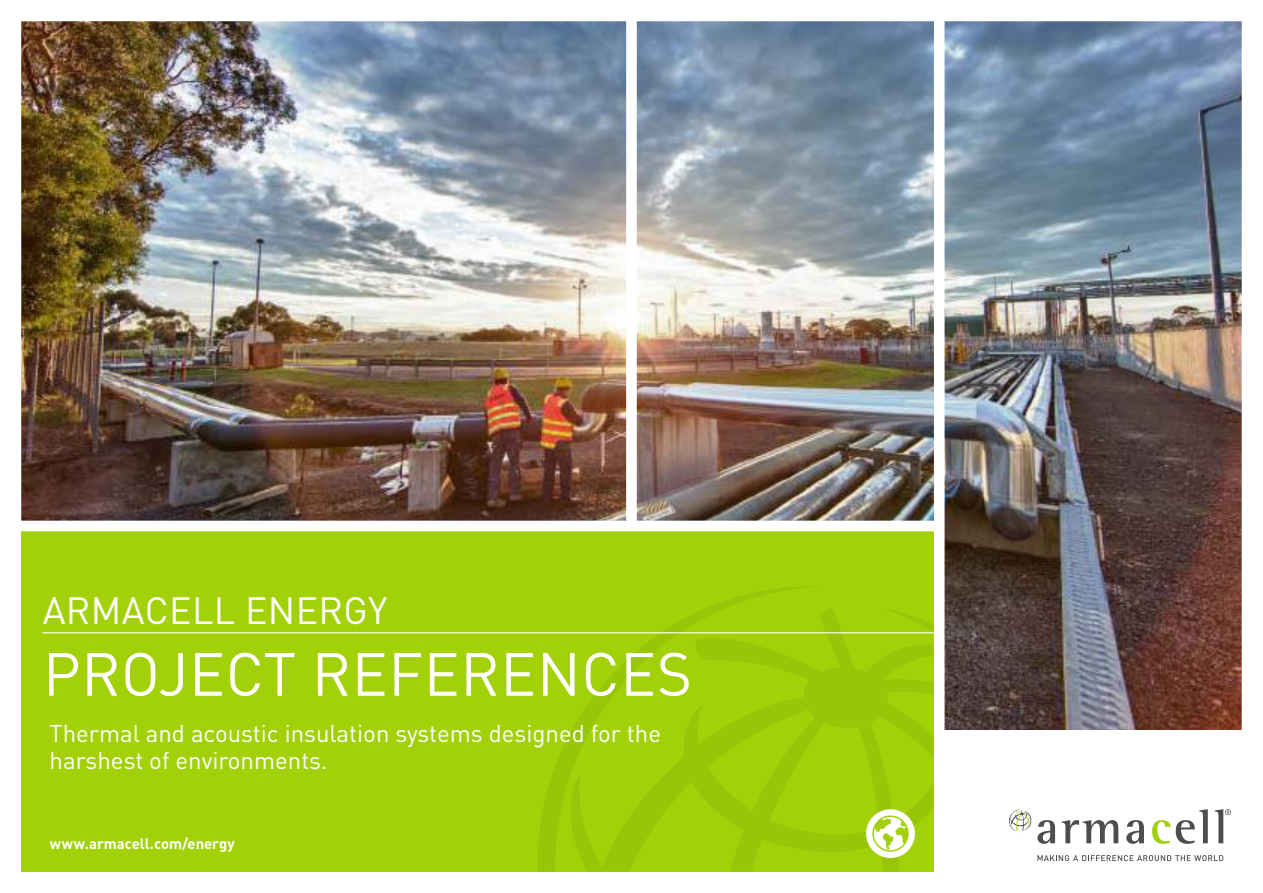
<style>
.page{position:relative;width:1263px;height:893px;background:#fff}
.page>*{position:absolute;margin:0;border:0;box-sizing:border-box;transform-origin:0 0}
.t1{font:60px "DIN Pro";letter-spacing:.01em;color:#fff}
.t2{font:37.5px "DIN Pro";letter-spacing:.01em;color:#fff}
.t3{font:24px/27px "DIN Pro";color:#fff}
.t4{font:700 14.85px "DIN Pro";color:#fff}
</style>
<div class="page">
<img style="left:21px;top:21px;width:1221px;height:709px">
<div style="left:21px;top:531px;width:913px;height:341px;background:#a2d10a"></div>
<svg style="left:536px;top:586px;width:275px;height:285px"></svg>
<svg style="left:562px;top:609px;width:372px;height:263px"></svg>
<div style="left:626px;top:0;width:11px;height:528px;background:#fff"></div>
<svg style="left:1061px;top:820px;width:57px;height:23px"></svg>
<svg style="left:1126px;top:820px;width:18px;height:24px"></svg>
<svg style="left:1152px;top:809px;width:56px;height:35px"></svg>
<svg style="left:1215px;top:809px;width:16px;height:34px"></svg>
<svg style="left:1009px;top:809px;width:46px;height:35px"></svg>
<svg style="left:1037px;top:855px;width:186px;height:6px"></svg>
<hr style="left:43px;top:632px;width:891px;height:1px;background:#fff">
<div style="left:934px;top:20px;width:10px;height:873px;background:#fff"></div>
<div style="left:18px;top:521px;width:919px;height:10px;background:#fff"></div>
<div style="left:866px;top:809px;width:49px;height:49px;background:#fff;border-radius:50%"></div>
<svg style="left:872px;top:815px;width:37px;height:37px"></svg>
<h2 class="t2" style="left:43px;top:581px;width:346px">ARMACELL ENERGY</h2>
<h1 class="t1" style="left:43px;top:627px;width:651px">PROJECT REFERENCES</h1>
<p class="t3" style="left:50px;top:718px;width:613px">Thermal and acoustic insulation systems designed for the harshest of environments.</p>
<p class="t4" style="left:50px;top:832px;width:186px">www.armacell.com/energy</p>
</div>
